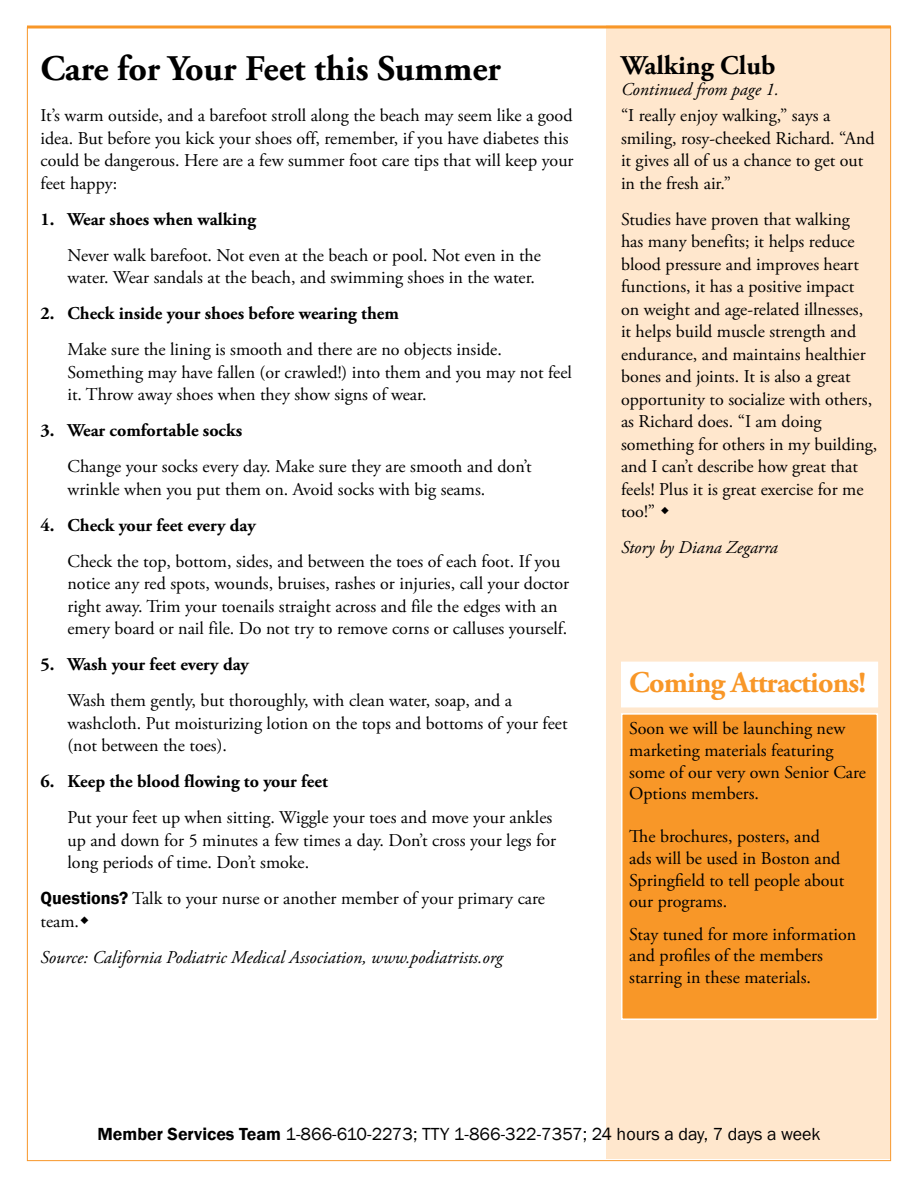
<style>
.page{position:relative;width:918px;height:1188px;background:#fff}
.page>*{position:absolute;margin:0;border:0;box-sizing:border-box;transform-origin:0 0}
.t1{font:700 36px "Adobe Garamond Pro";color:#000}
.t2{font:700 30px "Adobe Garamond Pro";letter-spacing:-.025em;color:#f89728}
.t3{font:700 27px "Adobe Garamond Pro";color:#000}
.t4{font:18px/22.5px "Adobe Garamond Pro";color:#000}
.t5{font:700 18px "Adobe Garamond Pro";color:#000}
.t6{font:italic 18px "Adobe Garamond Pro";color:#000}
.t7{font:18px "Franklin Gothic";color:#000}
.s1{font-family:"Franklin Gothic";font-weight:600}
.s2{font-weight:600}
</style>
<div class="page">
<div style="left:607px;top:26px;width:283px;height:1134px;background:#ffe7cd"></div>
<div style="left:622px;top:662px;width:255px;height:45px;background:#fff"></div>
<div style="left:622px;top:714px;width:255px;height:305px;background:#f89728"></div>
<div style="left:621px;top:713px;width:257px;height:307px;border:2px solid #fff"></div>
<hr style="left:27px;top:26px;width:864px;height:2px;background:#f89728">
<h1 class="t1" style="left:40px;top:48px;width:462px">Care for Your Feet this Summer</h1>
<p class="t4" style="left:40px;top:105px;width:535px">It’s warm outside, and a barefoot stroll along the beach may seem like a good idea. But before you kick your shoes off, remember, if you have diabetes this could be dangerous. Here are a few summer foot care tips that will keep your feet happy:</p>
<p class="t5" style="left:40px;top:208px;width:217px">1. Wear shoes when walking</p>
<p class="t4" style="left:68px;top:244px;width:475px">Never walk barefoot. Not even at the beach or pool. Not even in the water. Wear sandals at the beach, and swimming shoes in the water.</p>
<p class="t5" style="left:40px;top:303px;width:360px">2. Check inside your shoes before wearing them</p>
<p class="t4" style="left:68px;top:339px;width:506px">Make sure the lining is smooth and there are no objects inside.<br>Something may have fallen (or crawled!) into them and you may not feel it. Throw away shoes when they show signs of wear.</p>
<p class="t5" style="left:40px;top:420px;width:203px">3. Wear comfortable socks</p>
<p class="t4" style="left:68px;top:456px;width:466px">Change your socks every day. Make sure they are smooth and don’t wrinkle when you put them on. Avoid socks with big seams.</p>
<p class="t5" style="left:40px;top:514px;width:217px">4. Check your feet every day</p>
<p class="t4" style="left:68px;top:550px;width:503px">Check the top, bottom, sides, and between the toes of each foot. If you notice any red spots, wounds, bruises, rashes or injuries, call your doctor right away. Trim your toenails straight across and file the edges with an emery board or nail file. Do not try to remove corns or calluses yourself.</p>
<p class="t5" style="left:40px;top:654px;width:210px">5. Wash your feet every day</p>
<p class="t4" style="left:68px;top:690px;width:502px">Wash them gently, but thoroughly, with clean water, soap, and a washcloth. Put moisturizing lotion on the tops and bottoms of your feet (not between the toes).</p>
<p class="t5" style="left:40px;top:771px;width:289px">6. Keep the blood flowing to your feet</p>
<p class="t4" style="left:68px;top:807px;width:490px">Put your feet up when sitting. Wiggle your toes and move your ankles up and down for 5 minutes a few times a day. Don’t cross your legs for long periods of time. Don’t smoke.</p>
<p class="t4" style="left:40px;top:888px;width:506px"><span class="s1">Questions?</span> Talk to your nurse or another member of your primary care team.</p>
<p class="t6" style="left:40px;top:946px;width:464px">Source: California Podiatric Medical Association, www.podiatrists.org</p>
<h3 class="t3" style="left:621px;top:49px;width:156px">Walking Club</h3>
<p class="t6" style="left:621px;top:79px;width:160px">Continued from page 1.</p>
<p class="t4" style="left:621px;top:105px;width:255px">“I really enjoy walking,” says a smiling, rosy-cheeked Richard. “And it gives all of us a chance to get out in the fresh air.”</p>
<p class="t4" style="left:621px;top:208px;width:258px">Studies have proven that walking<br>has many benefits; it helps reduce blood pressure and improves heart functions, it has a positive impact<br>on weight and age-related illnesses, it helps build muscle strength and endurance, and maintains healthier bones and joints. It is also a great opportunity to socialize with others, as Richard does. “I am doing something for others in my building, and I can’t describe how great that feels! Plus it is great exercise for me too!”</p>
<p class="t6" style="left:621px;top:537px;width:158px">Story by Diana Zegarra</p>
<h2 class="t2" style="left:629px;top:665px;width:238px">Coming Attractions!</h2>
<p class="t4" style="left:629px;top:719px;width:238px;line-height:21.6px">Soon we will be launching new marketing materials featuring some of our very own Senior Care<br>Options members.</p>
<p class="t4" style="left:629px;top:827px;width:216px;line-height:21.6px">The brochures, posters, and ads will be used in Boston and<br>Springfield to tell people about our programs.</p>
<p class="t4" style="left:629px;top:924px;width:229px;line-height:21.6px">Stay tuned for more information and profiles of the members starring in these materials.</p>
<p class="t7" style="left:97px;top:1123px;width:725px"><span class="s2">Member Services Team</span> 1-866-610-2273; TTY 1-866-322-7357; 24 hours a day, 7 days a week</p>
</div>
